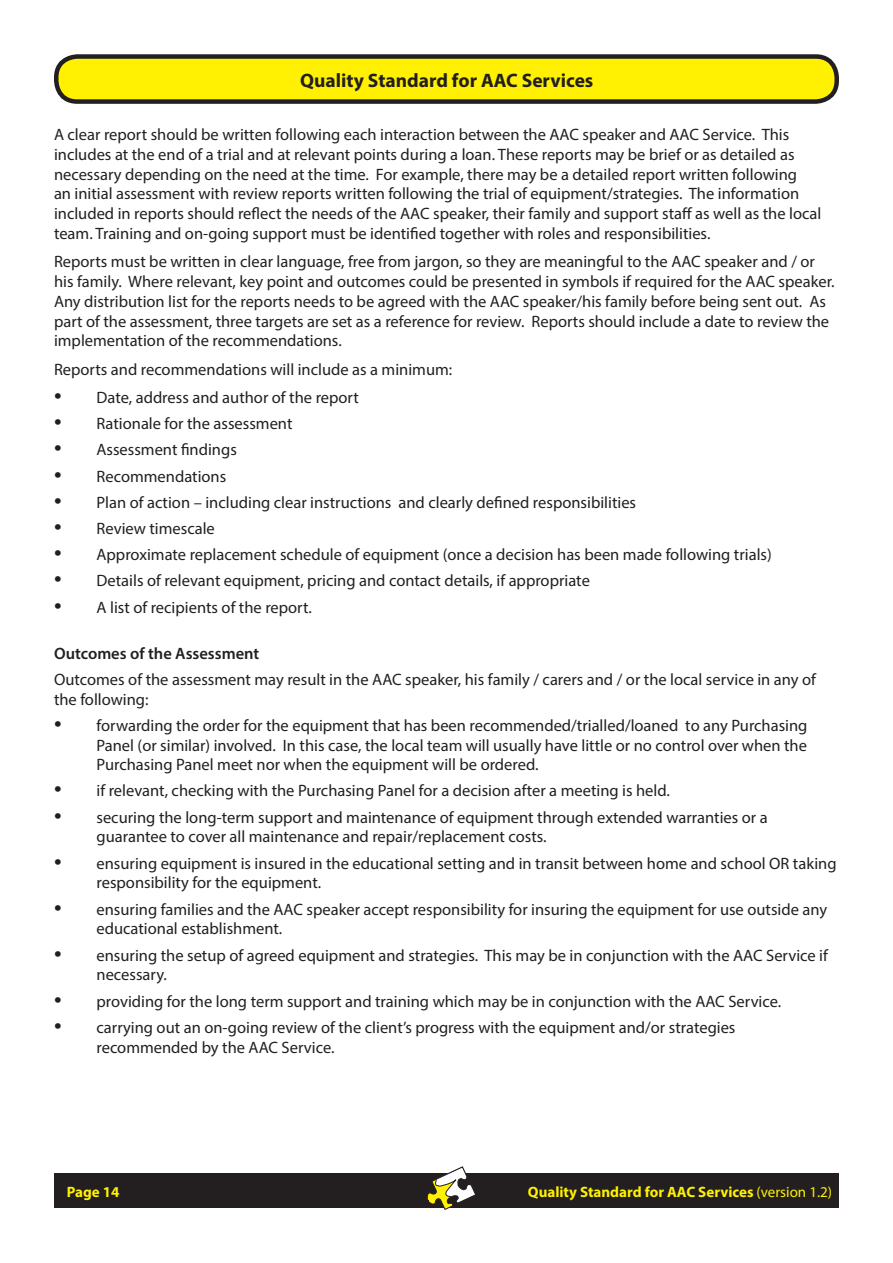
<style>
.page{position:relative;width:893px;height:1263px;background:#fff}
.page>*{position:absolute;margin:0;border:0;box-sizing:border-box;transform-origin:0 0}
.t1{font:700 19.5px "Myriad Pro";color:#231f20}
.List_Paragraph{font:16.5px/19.8px "Myriad Pro";color:#231f20}
.List_Paragraph-2{font:600 16.5px "Myriad Pro";color:#231f20}
.t2{font:700 15px "Myriad Pro";color:#fff101}
.s1{font-size:27px}
.s2{font-weight:400}
</style>
<div class="page">
<div style="left:54px;top:1173px;width:785px;height:34px;background:#231f20"></div>
<svg style="left:426px;top:1166px;width:51px;height:43px"></svg>
<div style="left:56px;top:57px;width:781px;height:45px;background:#fff101;border-radius:21px"></div>
<div style="left:54px;top:54px;width:785px;height:50px;border:4px solid #231f20;border-radius:21px"></div>
<p class="t1" style="left:300px;top:67px;width:295px">Quality Standard for AAC Services</p>
<p class="List_Paragraph" style="left:54px;top:124px;width:769px">A clear report should be written following each interaction between the AAC speaker and AAC Service. This includes at the end of a trial and at relevant points during a loan. These reports may be brief or as detailed as necessary depending on the need at the time. For example, there may be a detailed report written following<br>an initial assessment with review reports written following the trial of equipment/strategies. The information included in reports should reflect the needs of the AAC speaker, their family and support staff as well as the local team. Training and on-going support must be identified together with roles and responsibilities.</p>
<p class="List_Paragraph" style="left:54px;top:252px;width:782px">Reports must be written in clear language, free from jargon, so they are meaningful to the AAC speaker and / or his family. Where relevant, key point and outcomes could be presented in symbols if required for the AAC speaker.<br>Any distribution list for the reports needs to be agreed with the AAC speaker/his family before being sent out. As part of the assessment, three targets are set as a reference for review. Reports should include a date to review the implementation of the recommendations.</p>
<p class="List_Paragraph" style="left:54px;top:359px;width:400px">Reports and recommendations will include as a minimum:</p>
<p class="List_Paragraph" style="left:54px;top:387px;width:306px"><span class="s1">•</span> Date, address and author of the report</p>
<p class="List_Paragraph" style="left:54px;top:414px;width:240px"><span class="s1">•</span> Rationale for the assessment</p>
<p class="List_Paragraph" style="left:54px;top:440px;width:184px"><span class="s1">•</span> Assessment findings</p>
<p class="List_Paragraph" style="left:54px;top:466px;width:174px"><span class="s1">•</span> Recommendations</p>
<p class="List_Paragraph" style="left:54px;top:492px;width:584px"><span class="s1">•</span> Plan of action – including clear instructions and clearly defined responsibilities</p>
<p class="List_Paragraph" style="left:54px;top:518px;width:162px"><span class="s1">•</span> Review timescale</p>
<p class="List_Paragraph" style="left:54px;top:544px;width:719px"><span class="s1">•</span> Approximate replacement schedule of equipment (once a decision has been made following trials)</p>
<p class="List_Paragraph" style="left:54px;top:571px;width:537px"><span class="s1">•</span> Details of relevant equipment, pricing and contact details, if appropriate</p>
<p class="List_Paragraph" style="left:54px;top:597px;width:259px"><span class="s1">•</span> A list of recipients of the report.</p>
<p class="List_Paragraph-2" style="left:54px;top:642px;width:207px">Outcomes of the Assessment</p>
<p class="List_Paragraph" style="left:54px;top:669px;width:763px">Outcomes of the assessment may result in the AAC speaker, his family / carers and / or the local service in any of the following:</p>
<p class="List_Paragraph" style="left:97px;top:715px;width:712px;text-align:justify;text-indent:-43px"><span class="s1">•</span> forwarding the order for the equipment that has been recommended/trialled/loaned to any Purchasing Panel (or similar) involved. In this case, the local team will usually have little or no control over when the Purchasing Panel meet nor when the equipment will be ordered.</p>
<p class="List_Paragraph" style="left:54px;top:781px;width:617px"><span class="s1">•</span> if relevant, checking with the Purchasing Panel for a decision after a meeting is held.</p>
<p class="List_Paragraph" style="left:97px;top:807px;width:673px;text-indent:-43px"><span class="s1">•</span> securing the long-term support and maintenance of equipment through extended warranties or a guarantee to cover all maintenance and repair/replacement costs.</p>
<p class="List_Paragraph" style="left:97px;top:853px;width:742px;text-indent:-43px"><span class="s1">•</span> ensuring equipment is insured in the educational setting and in transit between home and school OR taking responsibility for the equipment.</p>
<p class="List_Paragraph" style="left:97px;top:899px;width:732px;text-indent:-43px"><span class="s1">•</span> ensuring families and the AAC speaker accept responsibility for insuring the equipment for use outside any educational establishment.</p>
<p class="List_Paragraph" style="left:97px;top:945px;width:733px;text-indent:-43px"><span class="s1">•</span> ensuring the setup of agreed equipment and strategies. This may be in conjunction with the AAC Service if necessary.</p>
<p class="List_Paragraph" style="left:54px;top:991px;width:729px"><span class="s1">•</span> providing for the long term support and training which may be in conjunction with the AAC Service.</p>
<p class="List_Paragraph" style="left:97px;top:1017px;width:640px;text-indent:-43px"><span class="s1">•</span> carrying out an on-going review of the client’s progress with the equipment and/or strategies recommended by the AAC Service.</p>
<p class="t2" style="left:67px;top:1182px;width:54px">Page 14</p>
<p class="t2" style="left:528px;top:1182px;width:306px">Quality Standard for AAC Services <span class="s2">(version 1.2)</span></p>
</div>
